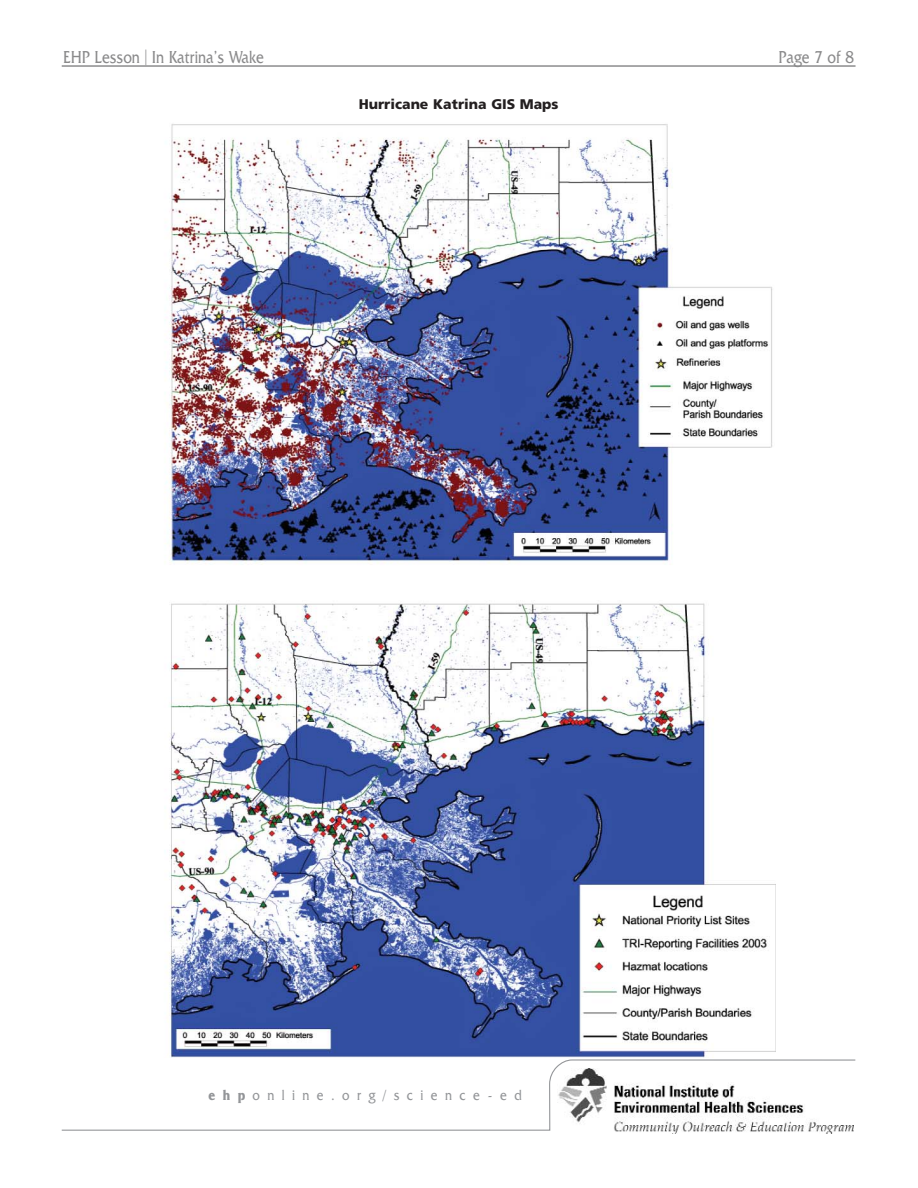
<style>
.page{position:relative;width:918px;height:1188px;background:#fff}
.page>*{position:absolute;margin:0;border:0;box-sizing:border-box;transform-origin:0 0}
.t1{font:17.7px "Friz Quadrata IT Cby BT";color:#8a8a8b;scale:.82 1}
.t2{font:14.7px "Friz Quadrata IT Cby BT";letter-spacing:.59em;color:#939598;scale:.85 1}
.t3{font:900 13.95px "Frutiger";color:#231f20}
.s1{font-family:"Frutiger";font-weight:300;font-size:20.55px}
.s2{font-weight:700}
</style>
<div class="page">
<hr style="left:62px;top:65px;width:794px;height:2px;background:#8a8a8b">
<svg style="left:61px;top:1059px;width:795px;height:72px"></svg>
<img style="left:557px;top:1068px;width:296px;height:66px">
<img style="left:166px;top:124px;width:610px;height:933px">
<p class="t1" style="left:63px;top:50px;width:246px">EHP Lesson <span class="s1">|</span> In Katrina’s Wake</p>
<p class="t1" style="left:779px;top:50px;width:93px">Page 7 of 8</p>
<p class="t3" style="left:359px;top:99px;width:201px">Hurricane Katrina GIS Maps</p>
<p class="t2" style="left:209px;top:1089px;width:370px"><span class="s2">ehp</span>online.org/science-ed</p>
</div>
